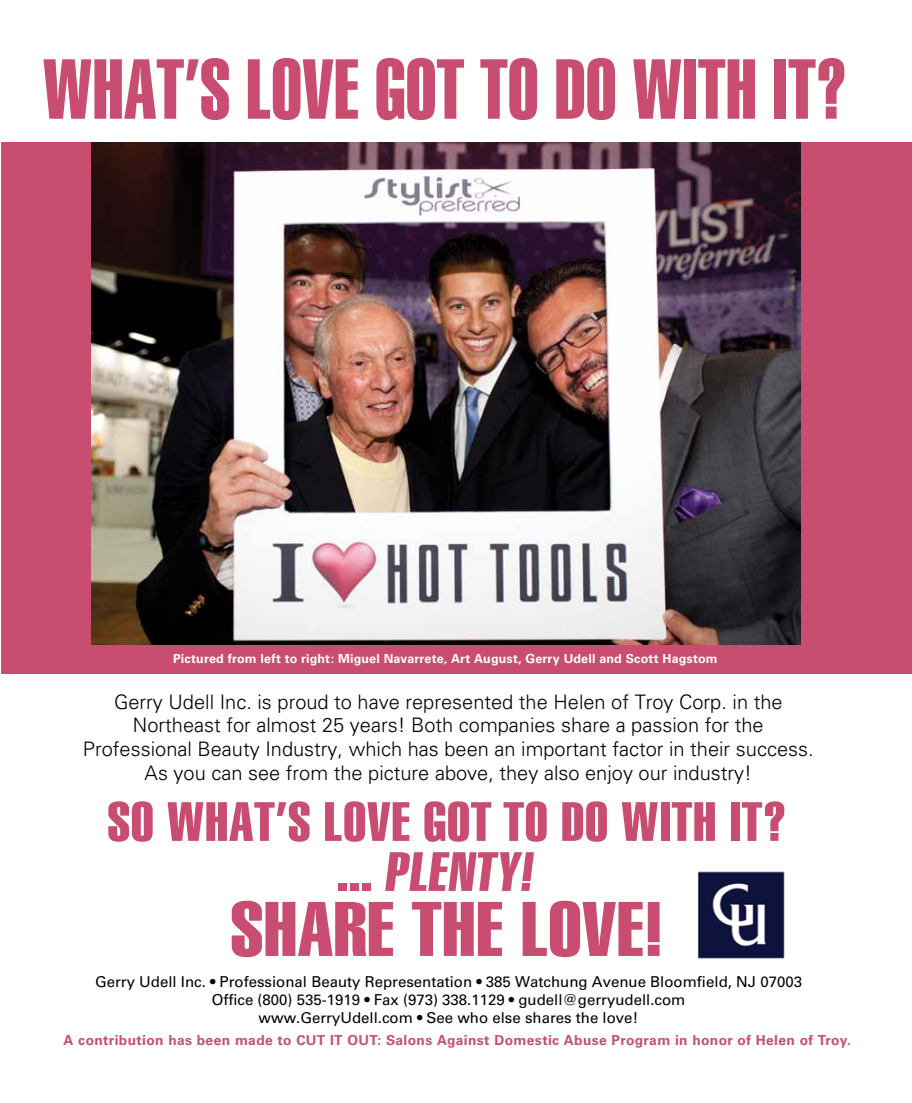
<style>
.page{position:relative;width:912px;height:1103px;background:#fff}
.page>*{position:absolute;margin:0;border:0;box-sizing:border-box;transform-origin:0 0}
.t1{font:82.5px "Swiss 911 BT Extra Compressed";color:#c94d70}
.t2{font:75px "Swiss 911 BT Extra Compressed";color:#c94d70;scale:1.2 1}
.t3{font:53.75px/50px "Swiss 911 BT Extra Compressed";letter-spacing:.01em;color:#c94d70;text-align:center;scale:1.15 1}
.t4{font:300 20px/23.8px "Univers";color:#000;text-align:center}
.t5{font:15px/18px "Univers";color:#000;text-align:center}
.t6{font:700 13.75px "Univers";letter-spacing:.025em;color:#c94d70}
.t7{font:700 12.5px "Univers";letter-spacing:.01em;color:#fff}
</style>
<div class="page">
<div style="left:2px;top:142px;width:909px;height:531px;background:#c94d70"></div>
<img style="left:91px;top:142px;width:709px;height:502px">
<img style="left:698px;top:871px;width:87px;height:88px">
<h1 class="t1" style="left:43px;top:43px;width:805px">WHAT’S LOVE GOT TO DO WITH IT?</h1>
<p class="t7" style="left:173px;top:651px;width:546px">Pictured from left to right: Miguel Navarrete, Art August, Gerry Udell and Scott Hagstom</p>
<p class="t4" style="left:83px;top:689px;width:732px">Gerry Udell Inc. is proud to have represented the Helen of Troy Corp. in the Northeast for almost 25 years! Both companies share a passion for the Professional Beauty Industry, which has been an important factor in their success.<br>As you can see from the picture above, they also enjoy our industry!</p>
<h3 class="t3" style="left:107px;top:797px;width:591px">SO WHAT’S LOVE GOT TO DO WITH IT? ... PLENTY!</h3>
<h2 class="t2" style="left:230px;top:887px;width:362px">SHARE THE LOVE!</h2>
<p class="t5" style="left:95px;top:972px;width:708px">Gerry Udell Inc. • Professional Beauty Representation • 385 Watchung Avenue Bloomfield, NJ 07003<br>Office (800) 535-1919 • Fax (973) 338.1129 • gudell@gerryudell.com<br>www.GerryUdell.com • See who else shares the love!</p>
<p class="t6" style="left:64px;top:1032px;width:788px">A contribution has been made to CUT IT OUT: Salons Against Domestic Abuse Program in honor of Helen of Troy.</p>
</div>
